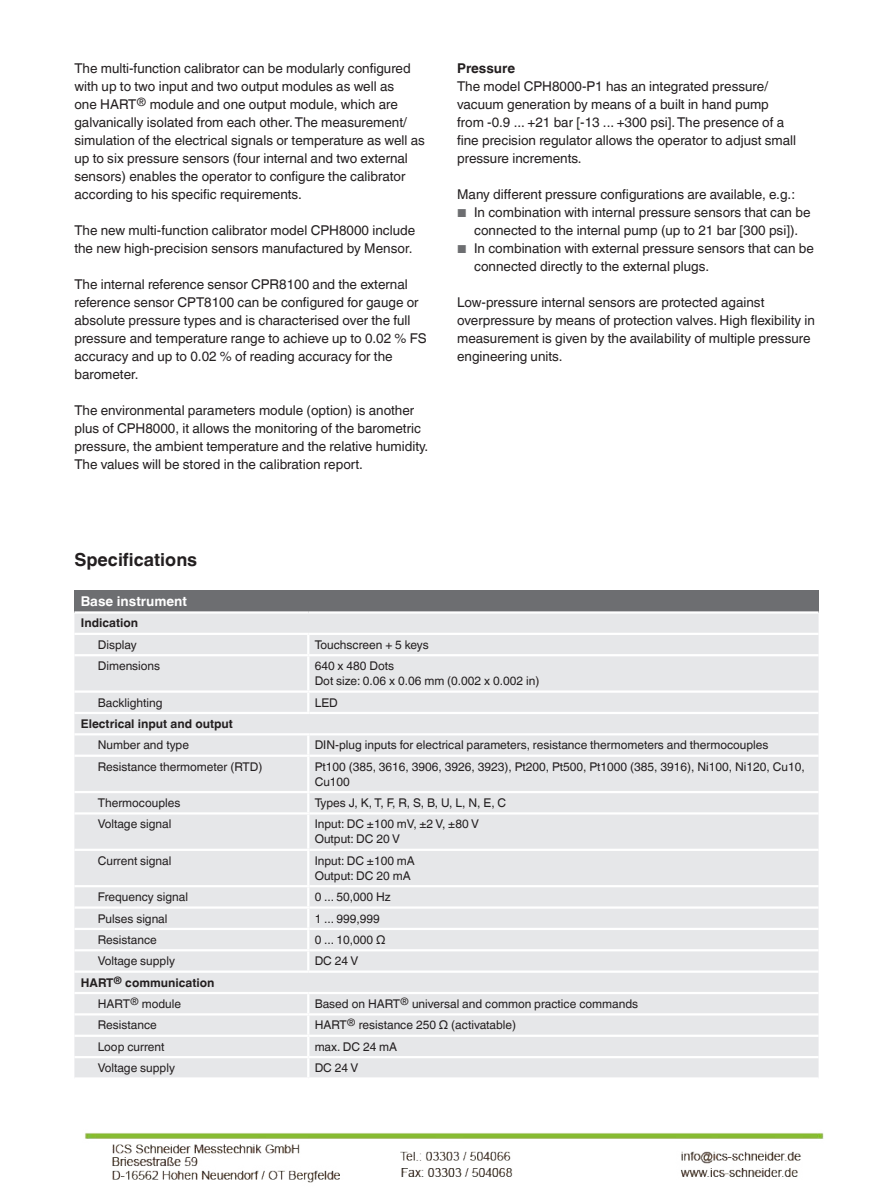
<style>
.page{position:relative;width:893px;height:1188px;background:#fff}
.page>*{position:absolute;margin:0;border:0;box-sizing:border-box;transform-origin:0 0}
.t1{font:700 18px "Helvetica World";color:#231f20}
.t2{font:13.5px/18px "Helvetica World";color:#231f20}
.t3{font:700 13.5px "Helvetica World";color:#fff}
.t4{font:700 13.5px "Helvetica World";color:#231f20}
.t5{font:12px/15px "Helvetica World";color:#231f20}
.t6{font:700 12px/21.3px "Helvetica World";color:#231f20}
.s1{font-size:11.55px;color:#6d6e71}
.s2{font-weight:400}
</style>
<div class="page">
<div style="left:74px;top:590px;width:745px;height:22px;background:#6d6e71"></div>
<div style="left:74px;top:614px;width:745px;height:463px;background:#e6e7e9"></div>
<hr style="left:74px;top:611px;width:234px;height:3px;background:#fff">
<hr style="left:308px;top:611px;width:511px;height:3px;background:#fff">
<hr style="left:74px;top:633px;width:234px;height:2px;background:#fff">
<hr style="left:308px;top:633px;width:511px;height:2px;background:#fff">
<svg style="left:307px;top:635px;width:2px;height:19px"></svg>
<hr style="left:74px;top:654px;width:234px;height:2px;background:#fff">
<hr style="left:308px;top:654px;width:511px;height:2px;background:#fff">
<hr style="left:307px;top:656px;width:2px;height:34px;background:#fff">
<hr style="left:74px;top:690px;width:234px;height:3px;background:#fff">
<hr style="left:308px;top:690px;width:511px;height:3px;background:#fff">
<svg style="left:307px;top:693px;width:2px;height:19px"></svg>
<hr style="left:74px;top:712px;width:235px;height:2px;background:#fff">
<hr style="left:74px;top:733px;width:235px;height:2px;background:#fff">
<hr style="left:307px;top:735px;width:2px;height:20px;background:#fff">
<hr style="left:74px;top:755px;width:235px;height:2px;background:#fff">
<hr style="left:307px;top:757px;width:2px;height:34px;background:#fff">
<hr style="left:74px;top:791px;width:235px;height:2px;background:#fff">
<svg style="left:307px;top:793px;width:2px;height:19px"></svg>
<hr style="left:74px;top:812px;width:235px;height:3px;background:#fff">
<hr style="left:307px;top:815px;width:2px;height:34px;background:#fff">
<hr style="left:74px;top:849px;width:235px;height:2px;background:#fff">
<hr style="left:307px;top:851px;width:2px;height:34px;background:#fff">
<hr style="left:74px;top:885px;width:235px;height:2px;background:#fff">
<hr style="left:74px;top:906px;width:235px;height:3px;background:#fff">
<hr style="left:74px;top:928px;width:235px;height:2px;background:#fff">
<svg style="left:307px;top:887px;width:2px;height:62px"></svg>
<hr style="left:74px;top:949px;width:235px;height:2px;background:#fff">
<hr style="left:307px;top:951px;width:2px;height:20px;background:#fff">
<hr style="left:74px;top:971px;width:234px;height:2px;background:#fff">
<hr style="left:308px;top:971px;width:511px;height:2px;background:#fff">
<hr style="left:74px;top:992px;width:234px;height:2px;background:#fff">
<hr style="left:308px;top:992px;width:511px;height:2px;background:#fff">
<hr style="left:74px;top:1013px;width:234px;height:3px;background:#fff">
<hr style="left:308px;top:1013px;width:511px;height:3px;background:#fff">
<hr style="left:74px;top:1035px;width:234px;height:2px;background:#fff">
<hr style="left:308px;top:1035px;width:511px;height:2px;background:#fff">
<hr style="left:74px;top:1056px;width:234px;height:2px;background:#fff">
<hr style="left:308px;top:1056px;width:511px;height:2px;background:#fff">
<svg style="left:307px;top:994px;width:2px;height:83px"></svg>
<hr style="left:309px;top:712px;width:510px;height:2px;background:#fff">
<hr style="left:309px;top:733px;width:510px;height:2px;background:#fff">
<hr style="left:309px;top:755px;width:510px;height:2px;background:#fff">
<hr style="left:309px;top:791px;width:510px;height:2px;background:#fff">
<hr style="left:309px;top:812px;width:510px;height:3px;background:#fff">
<hr style="left:309px;top:849px;width:510px;height:2px;background:#fff">
<hr style="left:309px;top:885px;width:510px;height:2px;background:#fff">
<hr style="left:309px;top:906px;width:510px;height:3px;background:#fff">
<hr style="left:309px;top:928px;width:510px;height:2px;background:#fff">
<hr style="left:309px;top:949px;width:510px;height:2px;background:#fff">
<img style="left:85px;top:1133px;width:739px;height:50px">
<p class="t2" style="left:74px;top:60px;width:352px">The multi-function calibrator can be modularly configured with up to two input and two output modules as well as<br>one HART<sup>®</sup> module and one output module, which are galvanically isolated from each other. The measurement/ simulation of the electrical signals or temperature as well as up to six pressure sensors (four internal and two external sensors) enables the operator to configure the calibrator according to his specific requirements.</p>
<p class="t2" style="left:74px;top:223px;width:342px">The new multi-function calibrator model CPH8000 include the new high-precision sensors manufactured by Mensor.</p>
<p class="t2" style="left:74px;top:276px;width:354px">The internal reference sensor CPR8100 and the external reference sensor CPT8100 can be configured for gauge or absolute pressure types and is characterised over the full pressure and temperature range to achieve up to 0.02 % FS accuracy and up to 0.02 % of reading accuracy for the barometer.</p>
<p class="t2" style="left:74px;top:402px;width:355px">The environmental parameters module (option) is another plus of CPH8000, it allows the monitoring of the barometric pressure, the ambient temperature and the relative humidity.<br>The values will be stored in the calibration report.</p>
<p class="t4" style="left:457px;top:63px;width:60px">Pressure</p>
<p class="t2" style="left:457px;top:79px;width:341px">The model CPH8000-P1 has an integrated pressure/ vacuum generation by means of a built in hand pump from -0.9 ... +21 bar [-13 ... +300 psi]. The presence of a fine precision regulator allows the operator to adjust small pressure increments.</p>
<p class="t2" style="left:457px;top:186px;width:339px">Many different pressure configurations are available, e.g.:</p>
<p class="t2" style="left:457px;top:205px;width:355px;text-align:center"><span class="s1">■</span> In combination with internal pressure sensors that can be connected to the internal pump (up to 21 bar [300 psi]).</p>
<p class="t2" style="left:474px;top:240px;width:341px;text-indent:-17px"><span class="s1">■</span> In combination with external pressure sensors that can be connected directly to the external plugs.</p>
<p class="t2" style="left:457px;top:295px;width:359px">Low-pressure internal sensors are protected against overpressure by means of protection valves. High flexibility in measurement is given by the availability of multiple pressure engineering units.</p>
<h1 class="t1" style="left:74px;top:549px;width:124px">Specifications</h1>
<p class="t3" style="left:81px;top:596px;width:108px">Base instrument</p>
<p class="t6" style="left:81px;top:614px;width:59px">Indication</p>
<p class="t5" style="left:98px;top:638px;width:40px">Display</p>
<p class="t5" style="left:315px;top:638px;width:116px">Touchscreen + 5 keys</p>
<p class="t5" style="left:98px;top:660px;width:64px">Dimensions</p>
<p class="t5" style="left:315px;top:659px;width:226px">640 x 480 Dots<br>Dot size: 0.06 x 0.06 mm (0.002 x 0.002 in)</p>
<p class="t5" style="left:98px;top:696px;width:66px">Backlighting</p>
<p class="t5" style="left:315px;top:695px;width:25px">LED</p>
<p class="t6" style="left:81px;top:714px;width:154px">Electrical input and output</p>
<p class="t5" style="left:98px;top:739px;width:93px">Number and type</p>
<p class="t5" style="left:315px;top:739px;width:455px">DIN-plug inputs for electrical parameters, resistance thermometers and thermocouples</p>
<p class="t5" style="left:98px;top:759px;width:166px">Resistance thermometer (RTD)</p>
<p class="t5" style="left:315px;top:759px;width:491px">Pt100 (385, 3616, 3906, 3926, 3923), Pt200, Pt500, Pt1000 (385, 3916), Ni100, Ni120, Cu10,<br>Cu100</p>
<p class="t5" style="left:98px;top:796px;width:84px">Thermocouples</p>
<p class="t5" style="left:315px;top:795px;width:193px">Types J, K, T, F, R, S, B, U, L, N, E, C</p>
<p class="t5" style="left:98px;top:818px;width:75px">Voltage signal</p>
<p class="t5" style="left:315px;top:818px;width:166px">Input: DC ±100 mV, ±2 V, ±80 V<br>Output: DC 20 V</p>
<p class="t5" style="left:98px;top:854px;width:75px">Current signal</p>
<p class="t5" style="left:315px;top:854px;width:102px">Input: DC ±100 mA<br>Output: DC 20 mA</p>
<p class="t5" style="left:98px;top:891px;width:92px">Frequency signal</p>
<p class="t5" style="left:315px;top:891px;width:78px">0 ... 50,000 Hz</p>
<p class="t5" style="left:98px;top:912px;width:71px">Pulses signal</p>
<p class="t5" style="left:315px;top:912px;width:67px">1 ... 999,999</p>
<p class="t5" style="left:98px;top:932px;width:61px">Resistance</p>
<p class="t5" style="left:315px;top:932px;width:72px">0 ... 10,000 Ω</p>
<p class="t5" style="left:98px;top:955px;width:79px">Voltage supply</p>
<p class="t5" style="left:315px;top:955px;width:45px">DC 24 V</p>
<p class="t6" style="left:98px;top:973px;width:118px;text-indent:-17px">HART<sup>®</sup> communication<br><span class="s2">HART</span><sup>®</sup> <span class="s2">module</span></p>
<p class="t5" style="left:315px;top:996px;width:325px">Based on HART<sup>®</sup> universal and common practice commands</p>
<p class="t5" style="left:98px;top:1018px;width:61px">Resistance</p>
<p class="t5" style="left:315px;top:1018px;width:203px">HART<sup>®</sup> resistance 250 Ω (activatable)</p>
<p class="t5" style="left:98px;top:1040px;width:68px">Loop current</p>
<p class="t5" style="left:315px;top:1039px;width:84px">max. DC 24 mA</p>
<p class="t5" style="left:98px;top:1062px;width:79px">Voltage supply</p>
<p class="t5" style="left:315px;top:1062px;width:45px">DC 24 V</p>
</div>
